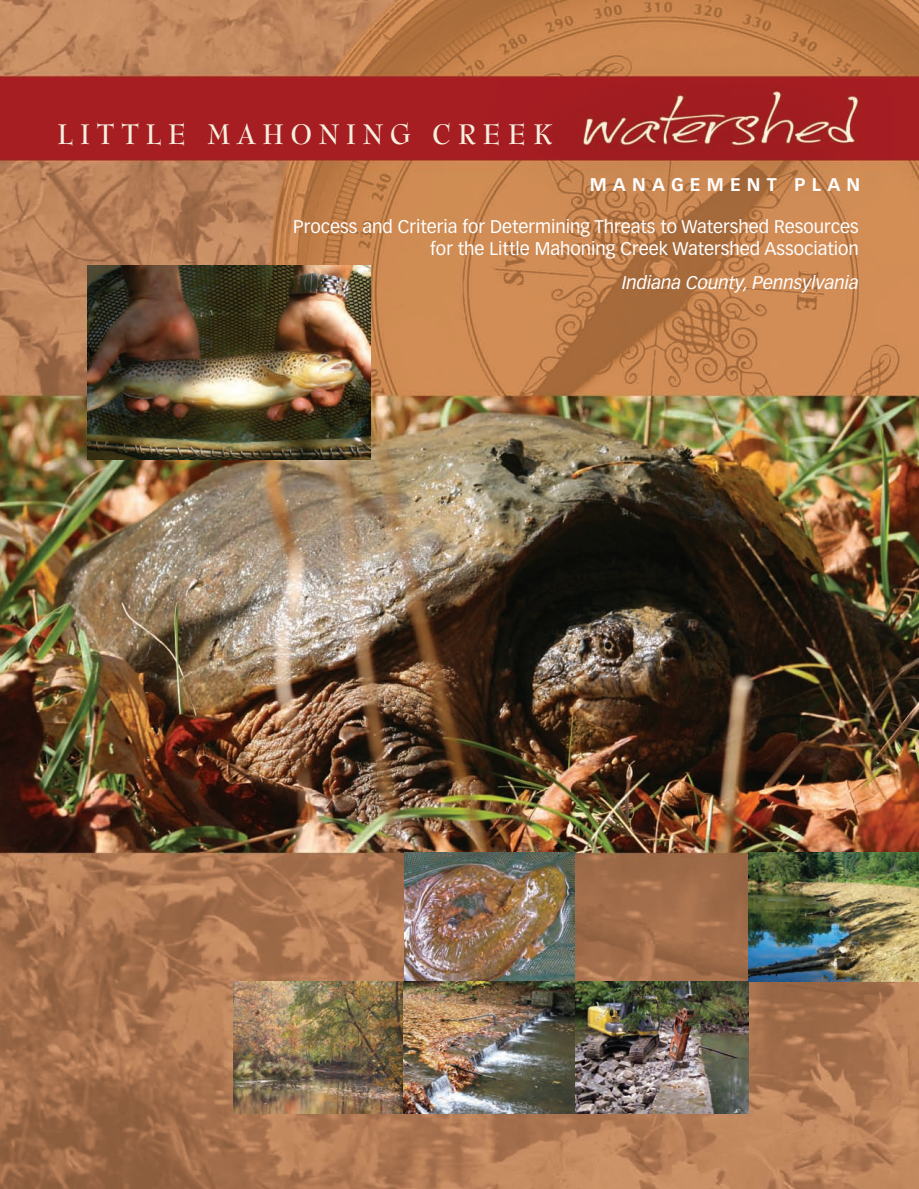
<style>
.page{position:relative;width:919px;height:1189px;background:#fff}
.page>*{position:absolute;margin:0;border:0;box-sizing:border-box;transform-origin:0 0}
.t1{font:700 27.75px "Bernhard Modern BT";letter-spacing:.285em;color:#f5f0df;scale:.9 1}
.t2{font:18px/21.6px "Vectora LH";color:#fff;text-align:right}
.t3{font:italic 18px "Vectora LH";color:#fff}
.t4{font:700 18px "Vectora LH";letter-spacing:.345em;color:#fff}
</style>
<div class="page">
<img style="left:0;top:0;width:918px;height:1188px">
<h1 class="t1" style="left:57px;top:120px;width:550px">LITTLE MAHONING CREEK</h1>
<p class="t4" style="left:589px;top:177px;width:272px">MANAGEMENT PLAN</p>
<p class="t2" style="left:293px;top:217px;width:567px">Process and Criteria for Determining Threats to Watershed Resources for the Little Mahoning Creek Watershed Association</p>
<p class="t3" style="left:622px;top:274px;width:238px">Indiana County, Pennsylvania</p>
</div>
